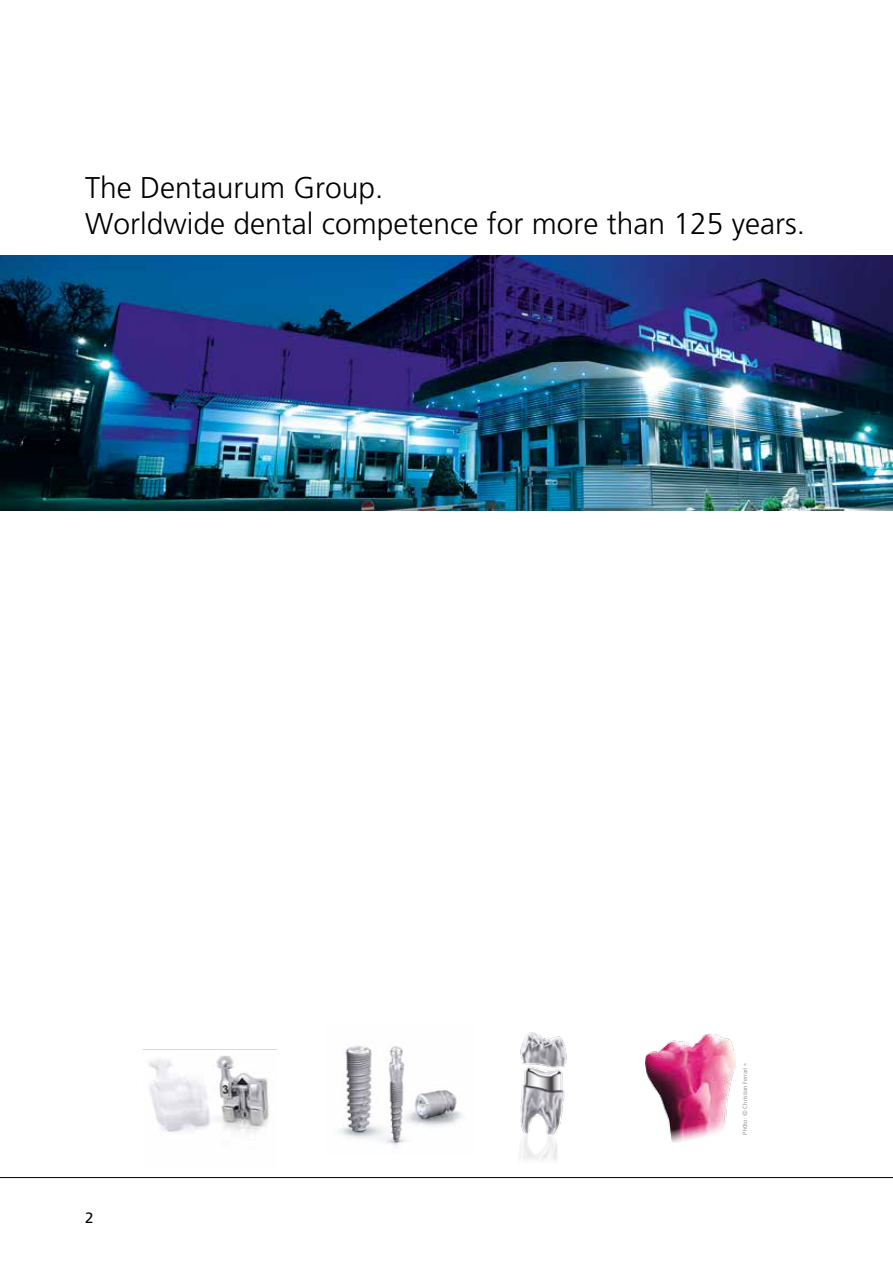
<style>
.page{position:relative;width:893px;height:1263px;background:#fff}
.page>*{position:absolute;margin:0;border:0;box-sizing:border-box;transform-origin:0 0}
.t1{font:300 30px/36px "Frutiger LT Std";color:#000}
.t2{font:15px "Frutiger LT Std";color:#000}
.t3{font:300 condensed 6px "Frutiger LT Std";color:#828180;scale:1.2 1}
</style>
<div class="page">
<hr style="left:0;top:1177px;width:893px;height:1px;background:#000">
<img style="left:0;top:255px;width:893px;height:255px">
<img style="left:645px;top:1033px;width:91px;height:109px">
<img style="left:144px;top:1049px;width:133px;height:83px">
<img style="left:500px;top:1032px;width:85px;height:147px">
<img style="left:339px;top:1046px;width:124px;height:100px">
<p class="t1" style="left:85px;top:170px;width:722px">The Dentaurum Group.<br>Worldwide dental competence for more than 125 years.</p>
<p class="t2" style="left:85px;top:1209px;width:10px">2</p>
<p class="t3" style="left:742px;top:1135px;width:61px;rotate:-90deg">Ph0to: © Christian Ferrari <sup>®</sup></p>
</div>
